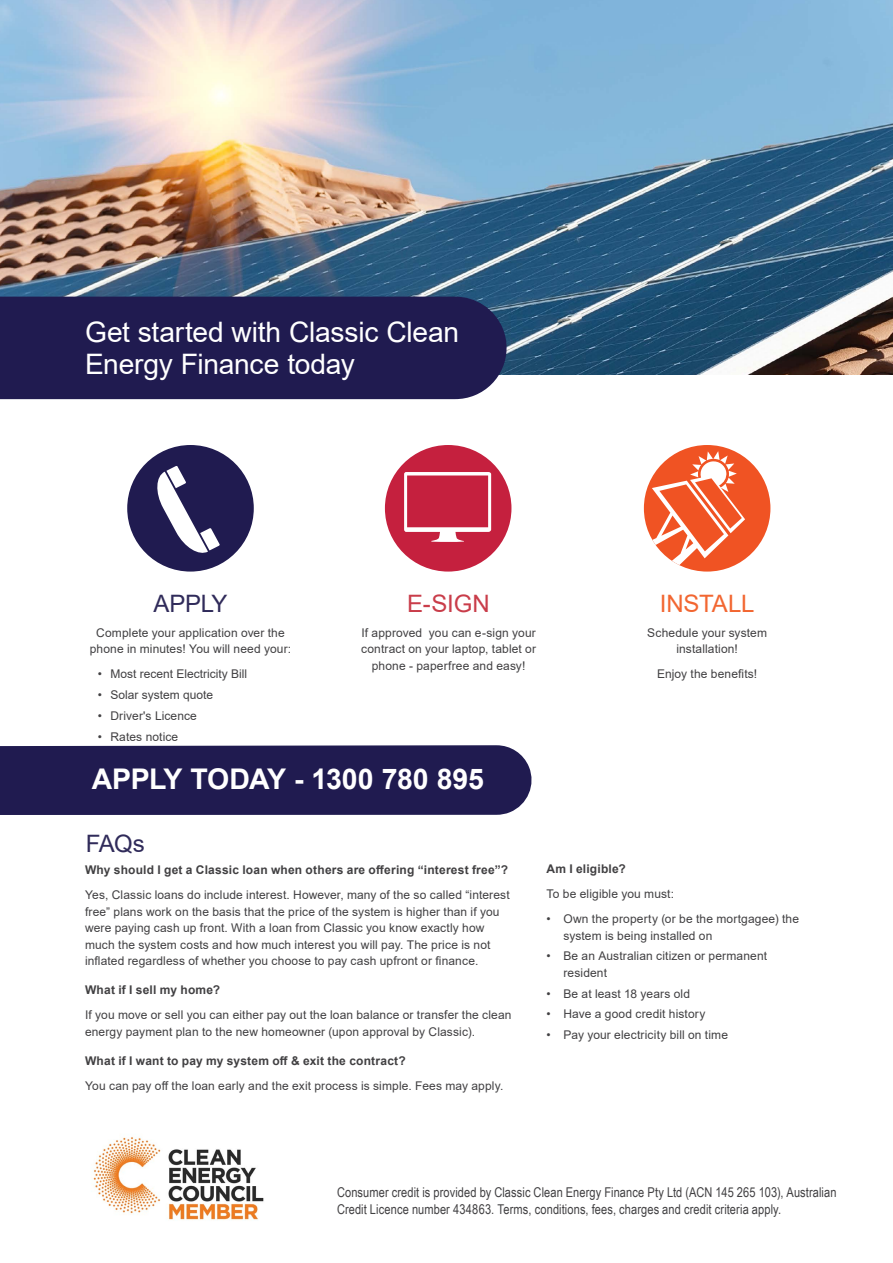
<style>
.page{position:relative;width:893px;height:1263px;background:#fff}
.page>*{position:absolute;margin:0;border:0;box-sizing:border-box;transform-origin:0 0}
.t1{font:700 28.5px "Arial";letter-spacing:-.015em;color:#fff}
.t2{font:28.2px/32.2px "Arial";letter-spacing:-.01em;color:#fff}
.t3{font:24px "Arial";letter-spacing:-.015em;color:#302b5a}
.t4{font:24px "Arial";letter-spacing:-.005em;color:#f26631}
.t5{font:24px "Arial";color:#c93d4a}
.t6{font:13.5px/16.5px "Arial Narrow";letter-spacing:.005em;color:#414042}
.t7{font:12px/16.5px "Arial";letter-spacing:.01em;color:#414042}
.t8{font:700 12px "Arial";letter-spacing:.015em;color:#414042}
.t9{font:12px "Arial";letter-spacing:.01em;color:#414042}
.s1{font-style:inherit}
</style>
<div class="page">
<img style="left:0;top:0;width:893px;height:374px">
<div style="left:0;top:297px;width:513px;height:102px;background:#201b50"></div>
<div style="left:0;top:745px;width:532px;height:70px;background:#201b50"></div>
<div style="left:644px;top:445px;width:126px;height:127px;background:#f05323;border-radius:50%"></div>
<svg style="left:644px;top:451px;width:101px;height:116px"></svg>
<div style="left:127px;top:445px;width:127px;height:127px;background:#201b50;border-radius:50%"></div>
<div style="left:385px;top:445px;width:126px;height:127px;background:#c5203e;border-radius:50%"></div>
<svg style="left:157px;top:466px;width:63px;height:87px"></svg>
<svg style="left:404px;top:472px;width:87px;height:70px"></svg>
<img style="left:93px;top:1137px;width:171px;height:83px">
<h2 class="t2" style="left:85px;top:315px;width:376px">Get started with Classic Clean<br>Energy Finance today</h2>
<h3 class="t3" style="left:153px;top:587px;width:76px">APPLY</h3>
<p class="t7" style="left:90px;top:624px;width:203px;text-align:center">Complete your application over the phone in minutes! You will need your:</p>
<p class="t7" style="left:98px;top:666px;width:151px">• Most recent Electricity Bill</p>
<p class="t7" style="left:98px;top:687px;width:117px">• Solar system quote</p>
<p class="t9" style="left:98px;top:707px;width:101px"><span class="s1">•</span> Driver's Licence</p>
<p class="t9" style="left:98px;top:728px;width:82px"><span class="s1">•</span> Rates notice</p>
<h3 class="t5" style="left:407px;top:587px;width:84px">E-SIGN</h3>
<p class="t7" style="left:361px;top:624px;width:176px;text-align:center">If approved you can e-sign your contract on your laptop, tablet or phone - paperfree and easy!</p>
<h1 class="t1" style="left:92px;top:759px;width:394px">APPLY TODAY - 1300 780 895</h1>
<h3 class="t4" style="left:660px;top:587px;width:96px">INSTALL</h3>
<p class="t7" style="left:647px;top:624px;width:121px;text-align:center">Schedule your system installation!</p>
<p class="t7" style="left:657px;top:666px;width:102px">Enjoy the benefits!</p>
<h3 class="t3" style="left:86px;top:827px;width:61px">FAQs</h3>
<p class="t8" style="left:85px;top:861px;width:425px">Why should I get a Classic loan when others are offering “interest free”?</p>
<p class="t7" style="left:85px;top:886px;width:426px">Yes, Classic loans do include interest. However, many of the so called “interest free” plans work on the basis that the price of the system is higher than if you were paying cash up front. With a loan from Classic you know exactly how much the system costs and how much interest you will pay. The price is not inflated regardless of whether you choose to pay cash upfront or finance.</p>
<p class="t8" style="left:85px;top:981px;width:137px">What if I sell my home?</p>
<p class="t7" style="left:85px;top:1007px;width:428px">If you move or sell you can either pay out the loan balance or transfer the clean energy payment plan to the new homeowner (upon approval by Classic).</p>
<p class="t8" style="left:85px;top:1052px;width:322px">What if I want to pay my system off &amp; exit the contract?</p>
<p class="t7" style="left:85px;top:1077px;width:420px">You can pay off the loan early and the exit process is simple. Fees may apply.</p>
<p class="t8" style="left:546px;top:860px;width:81px">Am I eligible?</p>
<p class="t7" style="left:546px;top:885px;width:129px">To be eligible you must:</p>
<p class="t7" style="left:563px;top:910px;width:237px;text-indent:-17px">• Own the property (or be the mortgagee) the system is being installed on</p>
<p class="t7" style="left:563px;top:948px;width:205px;text-indent:-17px">• Be an Australian citizen or permanent resident</p>
<p class="t7" style="left:546px;top:985px;width:145px">• Be at least 18 years old</p>
<p class="t7" style="left:546px;top:1006px;width:160px">• Have a good credit history</p>
<p class="t7" style="left:546px;top:1026px;width:183px">• Pay your electricity bill on time</p>
<p class="t6" style="left:337px;top:1184px;width:501px">Consumer credit is provided by Classic Clean Energy Finance Pty Ltd (ACN 145 265 103), Australian<br>Credit Licence number 434863. Terms, conditions, fees, charges and credit criteria apply.</p>
</div>
